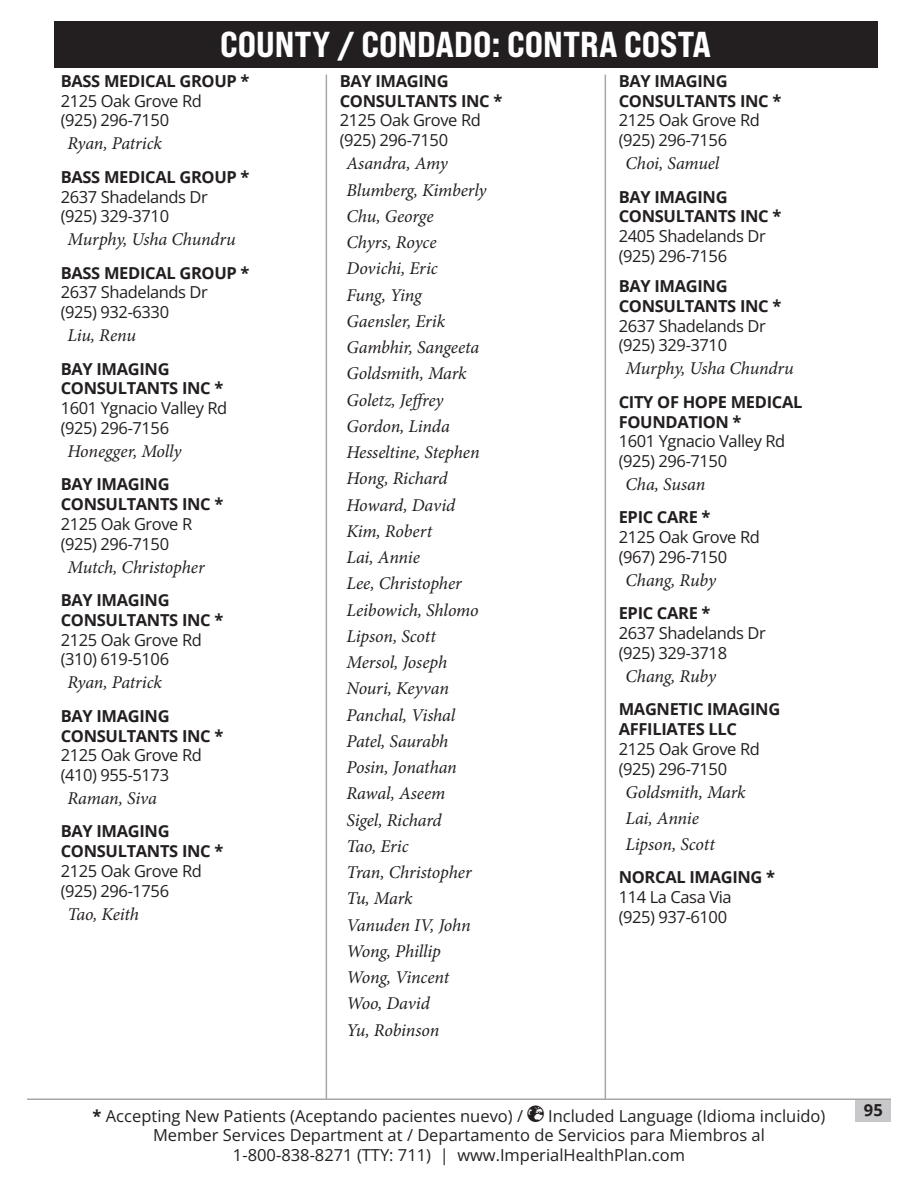
<style>
.page{position:relative;width:918px;height:1188px;background:#fff}
.page>*{position:absolute;margin:0;border:0;box-sizing:border-box;transform-origin:0 0}
.t1{font:36px "Bebas Neue Pro Exp Eb";color:#fff}
.Pro{font:italic 18px "Minion Pro";letter-spacing:-.01em;color:#231f20}
.Location{font:16.5px/19.8px "Open Sans";letter-spacing:-.025em;color:#231f20}
.Group{font:700 16.5px/19.8px "Open Sans";letter-spacing:-.02em;color:#231f20}
.Location-2{font:16.5px "Open Sans";color:#231f20}
.s1{font-weight:700}
</style>
<div class="page">
<div style="left:54px;top:21px;width:824px;height:46px;background:#231f20"></div>
<div style="left:856px;top:1100px;width:35px;height:21px;background:#c7c8ca"></div>
<hr style="left:27px;top:1098px;width:864px;height:2px;background:#231f20">
<hr style="left:326px;top:75px;width:1px;height:1023px;background:#231f20">
<hr style="left:605px;top:75px;width:1px;height:1023px;background:#231f20">
<h1 class="t1" style="left:220px;top:22px;width:493px">COUNTY / CONDADO: CONTRA COSTA</h1>
<p class="Group" style="left:61px;top:71px;width:190px">BASS MEDICAL GROUP *</p>
<p class="Location" style="left:61px;top:90px;width:143px">2125 Oak Grove Rd (925) 296-7150</p>
<p class="Pro" style="left:68px;top:131px;width:96px">Ryan, Patrick</p>
<p class="Group" style="left:61px;top:166px;width:190px">BASS MEDICAL GROUP *</p>
<p class="Location" style="left:61px;top:186px;width:149px">2637 Shadelands Dr (925) 329-3710</p>
<p class="Pro" style="left:68px;top:227px;width:170px">Murphy, Usha Chundru</p>
<p class="Group" style="left:61px;top:262px;width:190px">BASS MEDICAL GROUP *</p>
<p class="Location" style="left:61px;top:282px;width:149px">2637 Shadelands Dr (925) 932-6330</p>
<p class="Pro" style="left:68px;top:323px;width:70px">Liu, Renu</p>
<p class="Group" style="left:61px;top:358px;width:164px">BAY IMAGING<br>CONSULTANTS INC *</p>
<p class="Location" style="left:61px;top:398px;width:168px">1601 Ygnacio Valley Rd (925) 296-7156</p>
<p class="Pro" style="left:68px;top:439px;width:115px">Honegger, Molly</p>
<p class="Group" style="left:61px;top:474px;width:164px">BAY IMAGING<br>CONSULTANTS INC *</p>
<p class="Location" style="left:61px;top:514px;width:133px">2125 Oak Grove R (925) 296-7150</p>
<p class="Pro" style="left:68px;top:555px;width:139px">Mutch, Christopher</p>
<p class="Group" style="left:61px;top:590px;width:164px">BAY IMAGING<br>CONSULTANTS INC *</p>
<p class="Location" style="left:61px;top:629px;width:143px">2125 Oak Grove Rd (310) 619-5106</p>
<p class="Pro" style="left:68px;top:670px;width:96px">Ryan, Patrick</p>
<p class="Group" style="left:61px;top:705px;width:164px">BAY IMAGING<br>CONSULTANTS INC *</p>
<p class="Location" style="left:61px;top:745px;width:143px">2125 Oak Grove Rd (410) 955-5173</p>
<p class="Pro" style="left:68px;top:786px;width:91px">Raman, Siva</p>
<p class="Group" style="left:61px;top:821px;width:164px">BAY IMAGING<br>CONSULTANTS INC *</p>
<p class="Location" style="left:61px;top:861px;width:143px">2125 Oak Grove Rd (925) 296-1756</p>
<p class="Pro" style="left:68px;top:902px;width:73px">Tao, Keith</p>
<p class="Group" style="left:340px;top:71px;width:164px">BAY IMAGING<br>CONSULTANTS INC *</p>
<p class="Location" style="left:340px;top:110px;width:143px">2125 Oak Grove Rd (925) 296-7150</p>
<p class="Pro" style="left:346px;top:151px;width:103px">Asandra, Amy</p>
<p class="Pro" style="left:346px;top:177px;width:142px">Blumberg, Kimberly</p>
<p class="Pro" style="left:346px;top:204px;width:89px">Chu, George</p>
<p class="Pro" style="left:346px;top:230px;width:92px">Chyrs, Royce</p>
<p class="Pro" style="left:346px;top:256px;width:93px">Dovichi, Eric</p>
<p class="Pro" style="left:346px;top:282px;width:77px">Fung, Ying</p>
<p class="Pro" style="left:346px;top:309px;width:100px">Gaensler, Erik</p>
<p class="Pro" style="left:346px;top:335px;width:134px">Gambhir, Sangeeta</p>
<p class="Pro" style="left:346px;top:361px;width:122px">Goldsmith, Mark</p>
<p class="Pro" style="left:346px;top:387px;width:99px">Goletz, Jeffrey</p>
<p class="Pro" style="left:346px;top:414px;width:105px">Gordon, Linda</p>
<p class="Pro" style="left:346px;top:440px;width:135px">Hesseltine, Stephen</p>
<p class="Pro" style="left:346px;top:466px;width:103px">Hong, Richard</p>
<p class="Pro" style="left:346px;top:492px;width:110px">Howard, David</p>
<p class="Pro" style="left:346px;top:519px;width:87px">Kim, Robert</p>
<p class="Pro" style="left:346px;top:545px;width:75px">Lai, Annie</p>
<p class="Pro" style="left:346px;top:571px;width:117px">Lee, Christopher</p>
<p class="Pro" style="left:346px;top:597px;width:134px">Leibowich, Shlomo</p>
<p class="Pro" style="left:346px;top:624px;width:91px">Lipson, Scott</p>
<p class="Pro" style="left:346px;top:650px;width:102px">Mersol, Joseph</p>
<p class="Pro" style="left:346px;top:676px;width:104px">Nouri, Keyvan</p>
<p class="Pro" style="left:346px;top:702px;width:110px">Panchal, Vishal</p>
<p class="Pro" style="left:346px;top:729px;width:103px">Patel, Saurabh</p>
<p class="Pro" style="left:346px;top:755px;width:112px">Posin, Jonathan</p>
<p class="Pro" style="left:346px;top:781px;width:100px">Rawal, Aseem</p>
<p class="Pro" style="left:346px;top:807px;width:97px">Sigel, Richard</p>
<p class="Pro" style="left:346px;top:834px;width:64px">Tao, Eric</p>
<p class="Pro" style="left:346px;top:860px;width:127px">Tran, Christopher</p>
<p class="Pro" style="left:346px;top:886px;width:68px">Tu, Mark</p>
<p class="Pro" style="left:346px;top:912px;width:126px">Vanuden IV, John</p>
<p class="Pro" style="left:346px;top:939px;width:96px">Wong, Phillip</p>
<p class="Pro" style="left:346px;top:965px;width:104px">Wong, Vincent</p>
<p class="Pro" style="left:346px;top:991px;width:85px">Woo, David</p>
<p class="Pro" style="left:346px;top:1017px;width:94px">Yu, Robinson</p>
<p class="Group" style="left:619px;top:71px;width:164px">BAY IMAGING<br>CONSULTANTS INC *</p>
<p class="Location" style="left:619px;top:110px;width:143px">2125 Oak Grove Rd (925) 296-7156</p>
<p class="Pro" style="left:626px;top:151px;width:95px">Choi, Samuel</p>
<p class="Group" style="left:619px;top:186px;width:164px">BAY IMAGING<br>CONSULTANTS INC *</p>
<p class="Location" style="left:619px;top:226px;width:149px">2405 Shadelands Dr (925) 296-7156</p>
<p class="Group" style="left:619px;top:276px;width:164px">BAY IMAGING<br>CONSULTANTS INC *</p>
<p class="Location" style="left:619px;top:315px;width:149px">2637 Shadelands Dr (925) 329-3710</p>
<p class="Pro" style="left:626px;top:356px;width:170px">Murphy, Usha Chundru</p>
<p class="Group" style="left:619px;top:391px;width:185px">CITY OF HOPE MEDICAL<br>FOUNDATION *</p>
<p class="Location" style="left:619px;top:431px;width:168px">1601 Ygnacio Valley Rd (925) 296-7150</p>
<p class="Pro" style="left:626px;top:472px;width:81px">Cha, Susan</p>
<p class="Group" style="left:619px;top:507px;width:93px">EPIC CARE *</p>
<p class="Location" style="left:619px;top:527px;width:143px">2125 Oak Grove Rd (967) 296-7150</p>
<p class="Pro" style="left:626px;top:568px;width:92px">Chang, Ruby</p>
<p class="Group" style="left:619px;top:603px;width:93px">EPIC CARE *</p>
<p class="Location" style="left:619px;top:623px;width:149px">2637 Shadelands Dr (925) 329-3718</p>
<p class="Pro" style="left:626px;top:664px;width:92px">Chang, Ruby</p>
<p class="Group" style="left:619px;top:699px;width:163px">MAGNETIC IMAGING<br>AFFILIATES LLC</p>
<p class="Location" style="left:619px;top:739px;width:143px">2125 Oak Grove Rd (925) 296-7150</p>
<p class="Pro" style="left:626px;top:780px;width:122px">Goldsmith, Mark</p>
<p class="Pro" style="left:626px;top:806px;width:75px">Lai, Annie</p>
<p class="Pro" style="left:626px;top:832px;width:91px">Lipson, Scott</p>
<p class="Group" style="left:619px;top:867px;width:158px">NORCAL IMAGING *</p>
<p class="Location" style="left:619px;top:887px;width:114px">114 La Casa Via (925) 937-6100</p>
<p class="Location-2" style="left:93px;top:1104px;width:432px"><span class="s1">*</span> Accepting New Patients (Aceptando pacientes nuevo) /</p>
<p class="Location-2" style="left:548px;top:1104px;width:279px">Included Language (Idioma incluido)</p>
<p class="Location-2" style="left:153px;top:1124px;width:613px">Member Services Department at / Departamento de Servicios para Miembros al</p>
<p class="Location-2" style="left:233px;top:1143px;width:454px">1-800-838-8271 (TTY: 711) | www.ImperialHealthPlan.com</p>
<p class="Group" style="left:864px;top:1100px;width:20px">95</p>
</div>
